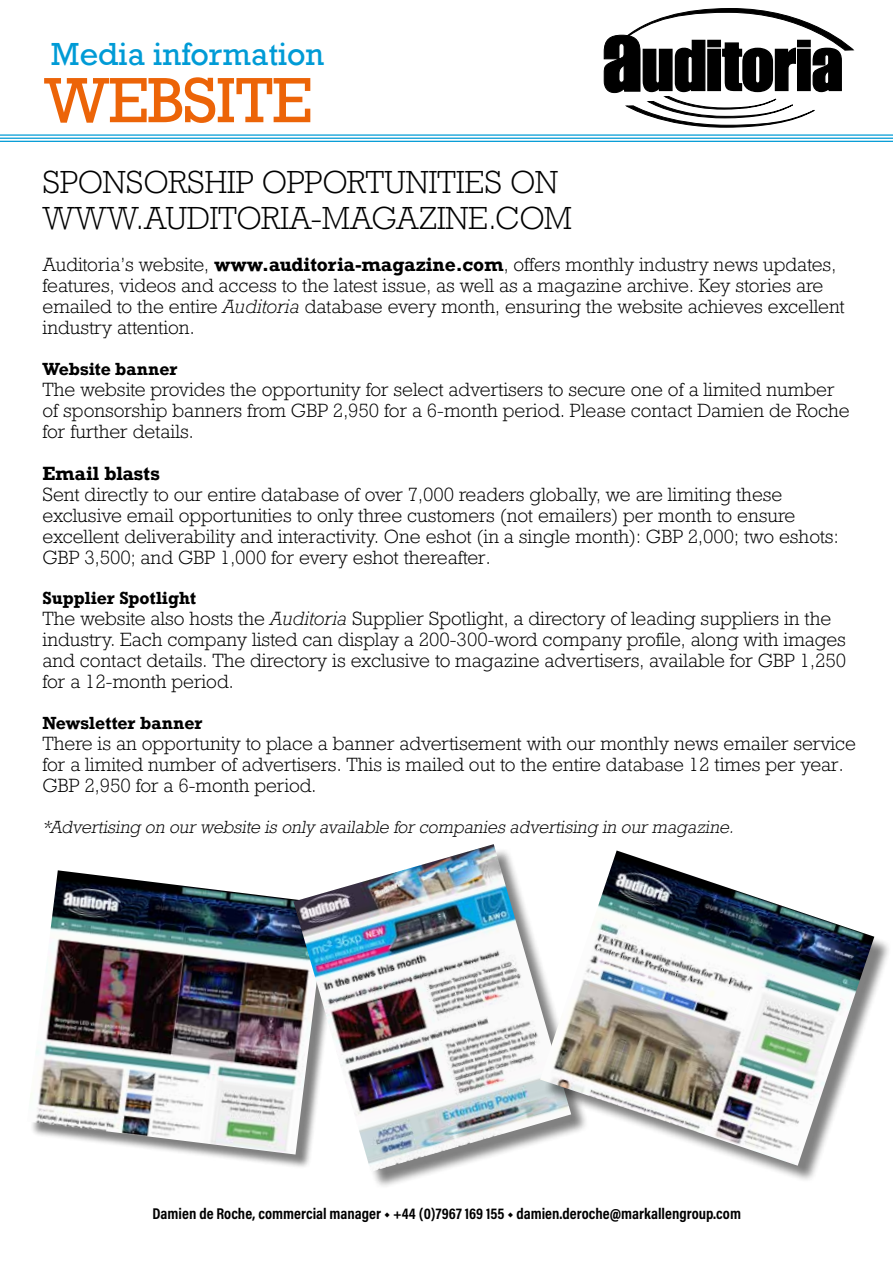
<style>
.page{position:relative;width:893px;height:1263px;background:#fff}
.page>*{position:absolute;margin:0;border:0;box-sizing:border-box;transform-origin:0 0}
.t1{font:60px "Rockwell Nova";letter-spacing:-.025em;color:#ec6408}
.t2{font:300 30px/36px "Rockwell Nova";color:#000}
.t3{font:30px "Rockwell Nova";color:#009bd6}
.t4{font:300 18px/21px "Rockwell Nova";color:#000}
.t5{font:700 18px "Rockwell Nova";color:#000}
.t6{font:italic 300 16.5px "Rockwell Nova";color:#000}
.t7{font:700 16.5px "Rockwell Nova";color:#000}
.t8{font:700 15.75px "Acumin Pro Cond";color:#000}
.s1{font-weight:700}
.s2{font-style:italic}
</style>
<div class="page">
<hr style="left:0;top:134px;width:893px;height:2px;background:#009bd6">
<hr style="left:0;top:138px;width:893px;height:1px;background:#009bd6">
<hr style="left:0;top:141px;width:893px;height:1px;background:#009bd6">
<div style="left:30px;top:873px;width:311px;height:296px;background:#000;opacity:.5"></div>
<img style="left:30px;top:870px;width:263px;height:284px">
<div style="left:297px;top:847px;width:292px;height:343px;background:#000;opacity:.5"></div>
<img style="left:293px;top:844px;width:278px;height:328px">
<div style="left:543px;top:854px;width:349px;height:330px;background:#000;opacity:.5"></div>
<img style="left:540px;top:850px;width:334px;height:316px">
<svg style="left:603px;top:9px;width:251px;height:119px"></svg>
<h2 class="t3" style="left:51px;top:36px;width:275px">Media information</h2>
<h1 class="t1" style="left:43px;top:63px;width:271px">WEBSITE</h1>
<h2 class="t2" style="left:43px;top:164px;width:531px">SPONSORSHIP OPPORTUNITIES ON<br>WWW.AUDITORIA-MAGAZINE.COM</h2>
<p class="t4" style="left:43px;top:254px;width:804px">Auditoria’s website, <span class="s1">www.auditoria-magazine.com</span>, offers monthly industry news updates, features, videos and access to the latest issue, as well as a magazine archive. Key stories are emailed to the entire <span class="s2">Auditoria</span> database every month, ensuring the website achieves excellent industry attention.</p>
<p class="t7" style="left:43px;top:358px;width:137px">Website banner</p>
<p class="t4" style="left:43px;top:378px;width:809px">The website provides the opportunity for select advertisers to secure one of a limited number of sponsorship banners from GBP 2,950 for a 6-month period. Please contact Damien de Roche for further details.</p>
<p class="t5" style="left:43px;top:461px;width:119px">Email blasts</p>
<p class="t4" style="left:43px;top:483px;width:798px">Sent directly to our entire database of over 7,000 readers globally, we are limiting these exclusive email opportunities to only three customers (not emailers) per month to ensure excellent deliverability and interactivity. One eshot (in a single month): GBP 2,000; two eshots:<br>GBP 3,500; and GBP 1,000 for every eshot thereafter.</p>
<p class="t7" style="left:43px;top:588px;width:155px">Supplier Spotlight</p>
<p class="t4" style="left:43px;top:608px;width:805px">The website also hosts the <span class="s2">Auditoria</span> Supplier Spotlight, a directory of leading suppliers in the industry. Each company listed can display a 200-300-word company profile, along with images and contact details. The directory is exclusive to magazine advertisers, available for GBP 1,250 for a 12-month period.</p>
<p class="t7" style="left:43px;top:712px;width:162px">Newsletter banner</p>
<p class="t4" style="left:43px;top:733px;width:815px">There is an opportunity to place a banner advertisement with our monthly news emailer service for a limited number of advertisers. This is mailed out to the entire database 12 times per year.<br>GBP 2,950 for a 6-month period.</p>
<p class="t6" style="left:43px;top:817px;width:696px">*Advertising on our website is only available for comp anies advertising in our magazine.</p>
<p class="t8" style="left:153px;top:1203px;width:590px">Damien de Roche, commercial manager ◆ +44 (0)7967 169 155 ◆ damien.deroche@markallengroup.com</p>
</div>
